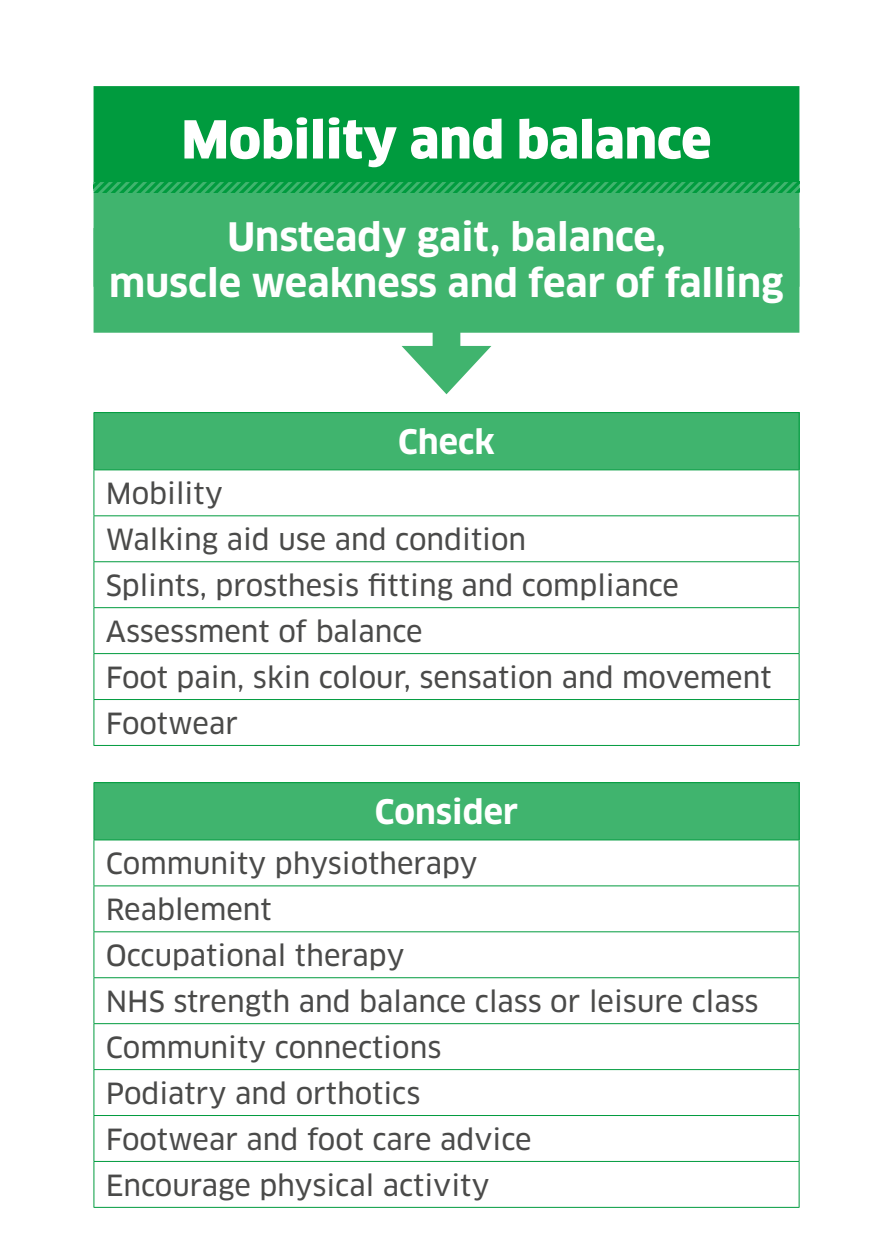
<style>
.page{position:relative;width:893px;height:1259px;background:#fff}
.page>*{position:absolute;margin:0;border:0;box-sizing:border-box;transform-origin:0 0}
.t1{font:900 51px "Clan Pro";color:#fff}
.t2{font:700 38.4px/45.9px "Clan Pro";color:#fff;text-align:center}
.t3{font:700 33px "Clan Pro";color:#fff}
.t4{font:28.5px/45.9px "Clan Pro News";color:#4a4a49}
</style>
<div class="page">
<div style="left:94px;top:86px;width:705px;height:105px;background:#009b3e"></div>
<div style="left:94px;top:182px;width:705px;height:105px;background:#40b46e"></div>
<div style="left:94px;top:228px;width:705px;height:105px;background:#40b46e"></div>
<svg style="left:94px;top:182px;width:705px;height:11px"></svg>
<div style="left:94px;top:412px;width:705px;height:58px;background:#40b46e"></div>
<svg style="left:94px;top:470px;width:705px;height:275px"></svg>
<hr style="left:94px;top:412px;width:705px;height:1px;background:#009b3e">
<hr style="left:93px;top:413px;width:1px;height:56px;background:#009b3e">
<hr style="left:799px;top:413px;width:1px;height:56px;background:#009b3e">
<hr style="left:94px;top:469px;width:705px;height:1px;background:#009b3e">
<hr style="left:93px;top:470px;width:1px;height:45px;background:#009b3e">
<hr style="left:799px;top:470px;width:1px;height:45px;background:#009b3e">
<hr style="left:94px;top:515px;width:705px;height:1px;background:#009b3e">
<hr style="left:93px;top:516px;width:1px;height:45px;background:#009b3e">
<hr style="left:799px;top:516px;width:1px;height:45px;background:#009b3e">
<hr style="left:94px;top:561px;width:705px;height:1px;background:#009b3e">
<hr style="left:93px;top:562px;width:1px;height:45px;background:#009b3e">
<hr style="left:799px;top:562px;width:1px;height:45px;background:#009b3e">
<hr style="left:94px;top:607px;width:705px;height:1px;background:#009b3e">
<hr style="left:93px;top:608px;width:1px;height:45px;background:#009b3e">
<hr style="left:799px;top:608px;width:1px;height:45px;background:#009b3e">
<hr style="left:94px;top:653px;width:705px;height:1px;background:#009b3e">
<hr style="left:93px;top:654px;width:1px;height:45px;background:#009b3e">
<hr style="left:799px;top:654px;width:1px;height:45px;background:#009b3e">
<hr style="left:94px;top:699px;width:705px;height:1px;background:#009b3e">
<hr style="left:93px;top:700px;width:1px;height:45px;background:#009b3e">
<hr style="left:799px;top:700px;width:1px;height:45px;background:#009b3e">
<hr style="left:94px;top:745px;width:705px;height:1px;background:#009b3e">
<div style="left:94px;top:782px;width:705px;height:58px;background:#40b46e"></div>
<svg style="left:94px;top:840px;width:705px;height:366px"></svg>
<hr style="left:94px;top:782px;width:705px;height:1px;background:#009b3e">
<hr style="left:93px;top:783px;width:1px;height:56px;background:#009b3e">
<hr style="left:799px;top:783px;width:1px;height:56px;background:#009b3e">
<hr style="left:94px;top:839px;width:705px;height:1px;background:#009b3e">
<hr style="left:93px;top:840px;width:1px;height:45px;background:#009b3e">
<hr style="left:799px;top:840px;width:1px;height:45px;background:#009b3e">
<hr style="left:94px;top:885px;width:705px;height:1px;background:#009b3e">
<hr style="left:93px;top:886px;width:1px;height:45px;background:#009b3e">
<hr style="left:799px;top:886px;width:1px;height:45px;background:#009b3e">
<hr style="left:94px;top:931px;width:705px;height:1px;background:#009b3e">
<hr style="left:93px;top:932px;width:1px;height:45px;background:#009b3e">
<hr style="left:799px;top:932px;width:1px;height:45px;background:#009b3e">
<hr style="left:94px;top:977px;width:705px;height:1px;background:#009b3e">
<hr style="left:93px;top:978px;width:1px;height:45px;background:#009b3e">
<hr style="left:799px;top:978px;width:1px;height:45px;background:#009b3e">
<hr style="left:94px;top:1023px;width:705px;height:1px;background:#009b3e">
<hr style="left:93px;top:1024px;width:1px;height:45px;background:#009b3e">
<hr style="left:799px;top:1024px;width:1px;height:45px;background:#009b3e">
<hr style="left:94px;top:1069px;width:705px;height:1px;background:#009b3e">
<hr style="left:93px;top:1070px;width:1px;height:45px;background:#009b3e">
<hr style="left:799px;top:1070px;width:1px;height:45px;background:#009b3e">
<hr style="left:94px;top:1115px;width:705px;height:1px;background:#009b3e">
<hr style="left:93px;top:1116px;width:1px;height:45px;background:#009b3e">
<hr style="left:799px;top:1116px;width:1px;height:45px;background:#009b3e">
<hr style="left:94px;top:1161px;width:705px;height:1px;background:#009b3e">
<hr style="left:93px;top:1161px;width:1px;height:46px;background:#009b3e">
<hr style="left:799px;top:1161px;width:1px;height:46px;background:#009b3e">
<hr style="left:94px;top:1206px;width:705px;height:1px;background:#009b3e">
<div style="left:433px;top:315px;width:27px;height:50px;background:#40b46e"></div>
<svg style="left:402px;top:346px;width:89px;height:48px"></svg>
<h1 class="t1" style="left:182px;top:109px;width:531px">Mobility and balance</h1>
<h2 class="t2" style="left:109px;top:214px;width:676px">Unsteady gait, balance,<br>muscle weakness and fear of falling</h2>
<p class="t3" style="left:398px;top:423px;width:98px">Check</p>
<p class="t4" style="left:106px;top:471px;width:667px">Mobility<br>Walking aid use and condition<br>Splints, prosthesis fitting and compliance<br>Assessment of balance<br>Foot pain, skin colour, sensation and movement<br>Footwear</p>
<p class="t3" style="left:375px;top:793px;width:145px">Consider</p>
<p class="t4" style="left:106px;top:841px;width:654px">Community physiotherapy<br>Reablement<br>Occupational therapy<br>NHS strength and balance class or leisure class<br>Community connections<br>Podiatry and orthotics<br>Footwear and foot care advice<br>Encourage physical activity</p>
</div>
